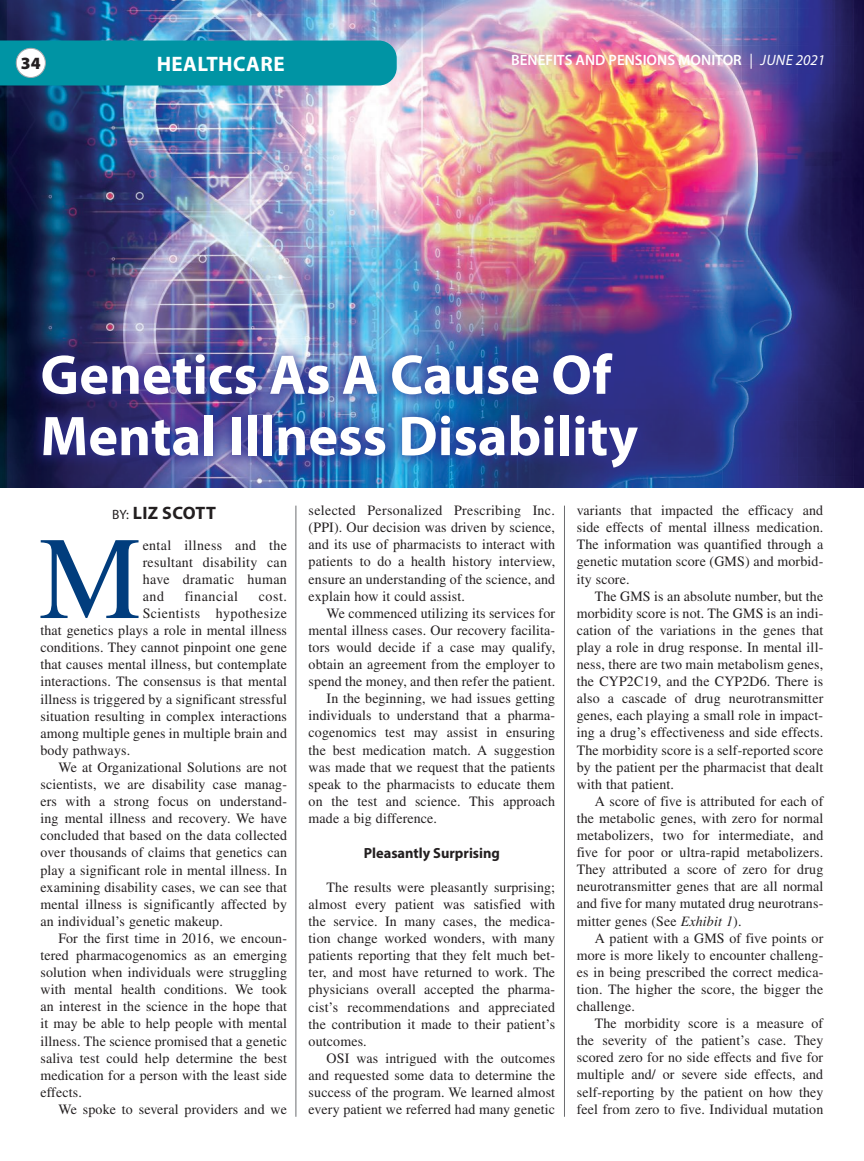
<style>
.page{position:relative;width:864px;height:1161px;background:#fff}
.page>*{position:absolute;margin:0;border:0;box-sizing:border-box;transform-origin:0 0}
.Body_1p_indent_9_5_1{font:117.6px "Times";color:#013d7d}
.Head_2_line_36_40_My{font:700 56.4px "Myriad Pro";color:#fff}
.Head_Feature_Dept_14{font:700 21px "Myriad Pro";letter-spacing:.02em;color:#fff}
.Author_Name_12_Myria{font:700 18px "Myriad Pro";letter-spacing:.02em;color:#231f20}
.Page_number_11_5_Myr{font:900 17.25px "Myriad Pro";color:#231f20}
.Folio_left_pg_10_12{font:600 15px "Myriad Pro";color:#fff}
.Subhead_10_11_5_Myri{font:700 14.7px "Myriad Pro";color:#231f20}
.Body_1p_indent_9_5_1-2{font:14.25px/17.1px "Times";letter-spacing:.01em;color:#231f20;text-align:justify}
.Body_1p_indent_9_5_1-3{font:14.25px "Times";letter-spacing:.03em;color:#231f20}
.Body_1p_indent_9_5_1-4{font:14.25px "Times";letter-spacing:.04em;color:#231f20}
.s1{font-weight:400}
.s2{font-weight:400;font-style:italic}
.s3{font-weight:400;font-size:13.5px}
.s4{font-style:italic}
</style>
<div class="page">
<img style="left:0;top:0;width:864px;height:488px">
<div style="left:28px;top:338px;width:624px;height:144px;background:#2e3092;opacity:.75"></div>
<hr style="left:296px;top:506px;width:1px;height:611px;background:#6c6d70">
<hr style="left:564px;top:506px;width:1px;height:611px;background:#6c6d70">
<div style="left:0;top:40px;width:397px;height:46px;background:#0094a4"></div>
<div style="left:16px;top:48px;width:29px;height:29px;background:#fff;border-radius:50%"></div>
<div style="left:16px;top:48px;width:30px;height:30px;border:1px solid #a8a9ad;border-radius:50%"></div>
<p class="Page_number_11_5_Myr" style="left:21px;top:52px;width:21px">34</p>
<p class="Head_Feature_Dept_14" style="left:157px;top:51px;width:129px">HEALTHCARE</p>
<p class="Folio_left_pg_10_12" style="left:511px;top:51px;width:316px">BENEFITS AND PENSIONS MONITOR <span class="s1">|</span> <span class="s2">JUNE 2021</span></p>
<p class="Head_2_line_36_40_My" style="left:40px;top:338px;width:573px">Genetics As A Cause Of</p>
<p class="Head_2_line_36_40_My" style="left:40px;top:399px;width:599px">Mental Illness Disability</p>
<p class="Author_Name_12_Myria" style="left:112px;top:501px;width:105px"><span class="s3">BY:</span> LIZ SCOTT</p>
<p class="Body_1p_indent_9_5_1" style="left:39px;top:512px;width:104px">M</p>
<p class="Body_1p_indent_9_5_1-2" style="left:143px;top:536px;width:146px">ental illness and the resultant disability can have dramatic human and</p>
<p class="Body_1p_indent_9_5_1-4" style="left:185px;top:588px;width:55px">financial</p>
<p class="Body_1p_indent_9_5_1-2" style="left:259px;top:588px;width:30px">cost.</p>
<p class="Body_1p_indent_9_5_1-3" style="left:143px;top:605px;width:146px">Scientists hypothesize</p>
<p class="Body_1p_indent_9_5_1-2" style="left:40px;top:622px;width:248px">that genetics plays a role in mental illness</p>
<p class="Body_1p_indent_9_5_1-2" style="left:40px;top:639px;width:248px">conditions. They cannot pinpoint one gene</p>
<p class="Body_1p_indent_9_5_1-2" style="left:40px;top:656px;width:248px">that causes mental illness, but contemplate</p>
<p class="Body_1p_indent_9_5_1-2" style="left:40px;top:673px;width:248px">interactions. The consensus is that mental</p>
<p class="Body_1p_indent_9_5_1-2" style="left:40px;top:690px;width:248px">illness is triggered by a significant stressful</p>
<p class="Body_1p_indent_9_5_1-2" style="left:40px;top:707px;width:248px">situation resulting in complex interactions</p>
<p class="Body_1p_indent_9_5_1-2" style="left:40px;top:724px;width:248px">among multiple genes in multiple brain and</p>
<p class="Body_1p_indent_9_5_1-2" style="left:40px;top:741px;width:91px">body pathways.</p>
<p class="Body_1p_indent_9_5_1-2" style="left:40px;top:759px;width:248px;text-indent:18px">We at Organizational Solutions are not scientists, we are disability case manag&shy;ers with a strong focus on understand&shy;ing mental illness and recovery. We have concluded that based on the data collected over thousands of claims that genetics can play a significant role in mental illness. In examining disability cases, we can see that mental illness is significantly affected by an individual’s genetic makeup.</p>
<p class="Body_1p_indent_9_5_1-2" style="left:41px;top:930px;width:248px;text-indent:18px">For the first time in 2016, we encoun&shy;tered pharmacogenomics as an emerging solution when individuals were struggling with mental health conditions. We took an interest in the science in the hope that it may be able to help people with mental illness. The science promised that a genetic saliva test could help determine the best medication for a person with the least side effects.</p>
<p class="Body_1p_indent_9_5_1-2" style="left:59px;top:1101px;width:230px">We spoke to several providers and we</p>
<p class="Body_1p_indent_9_5_1-2" style="left:309px;top:502px;width:248px">selected Personalized Prescribing Inc. (PPI). Our decision was driven by science, and its use of pharmacists to interact with patients to do a health history interview, ensure an understanding of the science, and explain how it could assist.</p>
<p class="Body_1p_indent_9_5_1-2" style="left:309px;top:604px;width:248px;text-indent:18px">We commenced utilizing its services for mental illness cases. Our recovery facilita&shy;tors would decide if a case may qualify, obtain an agreement from the employer to spend the money, and then refer the patient.</p>
<p class="Body_1p_indent_9_5_1-2" style="left:309px;top:690px;width:248px;text-indent:18px">In the beginning, we had issues getting individuals to understand that a pharma&shy;cogenomics test may assist in ensuring the best medication match. A suggestion was made that we request that the patients speak to the pharmacists to educate them on the test and science. This approach made a big difference.</p>
<p class="Subhead_10_11_5_Myri" style="left:364px;top:843px;width:138px">Pleasantly Surprising</p>
<p class="Body_1p_indent_9_5_1-2" style="left:309px;top:878px;width:248px;text-indent:18px">The results were pleasantly surprising; almost every patient was satisfied with the service. In many cases, the medica&shy;tion change worked wonders, with many patients reporting that they felt much bet&shy;ter, and most have returned to work. The physicians overall accepted the pharma&shy;cist’s recommendations and appreciated the contribution it made to their patient’s outcomes.</p>
<p class="Body_1p_indent_9_5_1-2" style="left:309px;top:1049px;width:248px;text-indent:18px">OSI was intrigued with the outcomes and requested some data to determine the success of the program. We learned almost every patient we referred had many genetic</p>
<p class="Body_1p_indent_9_5_1-2" style="left:577px;top:502px;width:248px">variants that impacted the efficacy and side effects of mental illness medication.<br>The information was quantified through a genetic mutation score (GMS) and morbid&shy;ity score.</p>
<p class="Body_1p_indent_9_5_1-2" style="left:577px;top:587px;width:248px;text-indent:18px">The GMS is an absolute number, but the morbidity score is not. The GMS is an indi&shy;cation of the variations in the genes that play a role in drug response. In mental ill&shy;ness, there are two main metabolism genes, the CYP2C19, and the CYP2D6. There is also a cascade of drug neurotransmitter genes, each playing a small role in impact&shy;ing a drug’s effectiveness and side effects.<br>The morbidity score is a self-reported score by the patient per the pharmacist that dealt with that patient.</p>
<p class="Body_1p_indent_9_5_1-2" style="left:577px;top:792px;width:248px;text-indent:18px">A score of five is attributed for each of the metabolic genes, with zero for normal metabolizers, two for intermediate, and five for poor or ultra-rapid metabolizers.<br>They attributed a score of zero for drug neurotransmitter genes that are all normal and five for many mutated drug neurotrans&shy;mitter genes (See <span class="s4">Exhibit 1</span>).</p>
<p class="Body_1p_indent_9_5_1-2" style="left:577px;top:929px;width:248px;text-indent:18px">A patient with a GMS of five points or more is more likely to encounter challeng&shy;es in being prescribed the correct medica&shy;tion. The higher the score, the bigger the challenge.</p>
<p class="Body_1p_indent_9_5_1-2" style="left:577px;top:1015px;width:248px;text-indent:18px">The morbidity score is a measure of the severity of the patient’s case. They scored zero for no side effects and five for multiple and/ or severe side effects, and self-reporting by the patient on how they feel from zero to five. Individual mutation</p>
</div>
